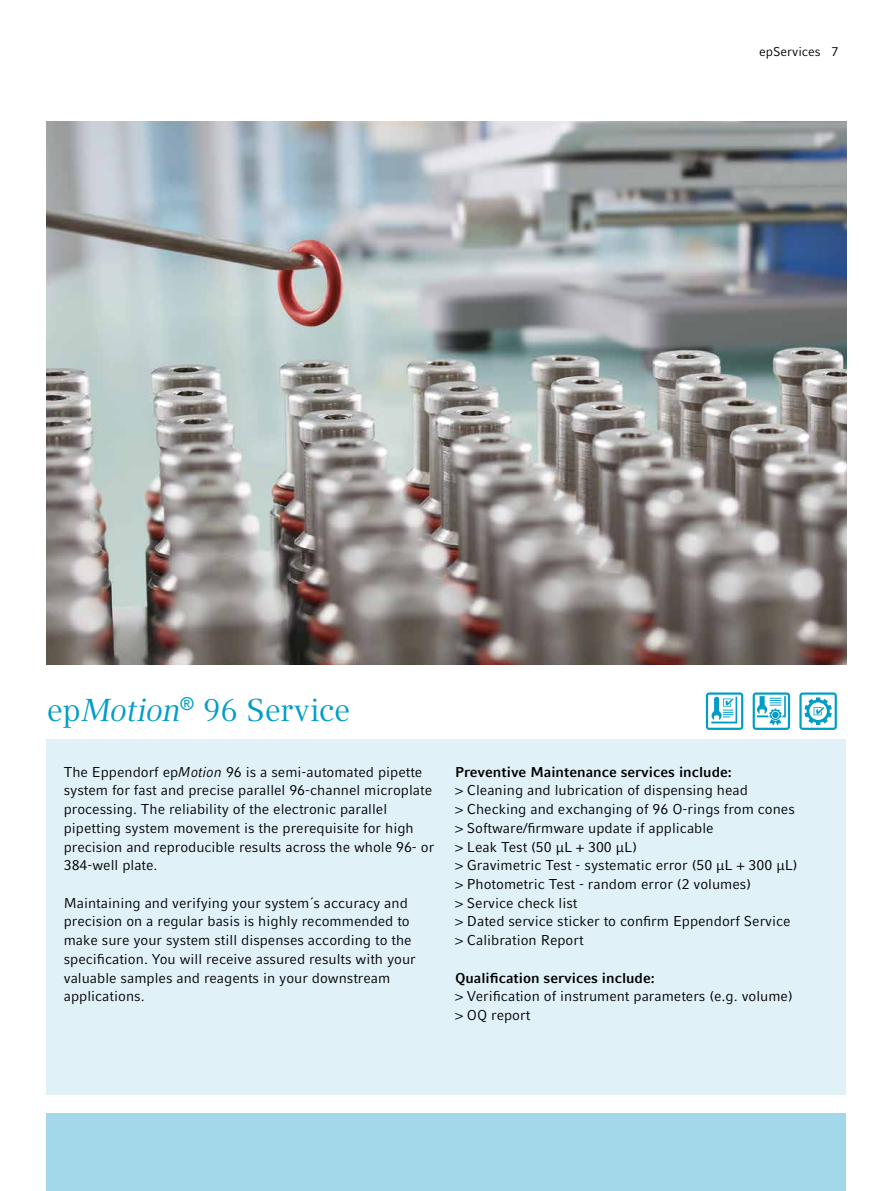
<style>
.page{position:relative;width:893px;height:1191px;background:#fff}
.page>*{position:absolute;margin:0;border:0;box-sizing:border-box;transform-origin:0 0}
.t1{font:31.5px "Compatil Textfor Eppendorf";letter-spacing:-.01em;color:#009dc5}
.t2{font:14.25px/18.8px "Compatil Factfor Eppendorf";color:#000}
.t3{font:12.75px "Compatil Factfor Eppendorf";color:#000}
.s1{font-style:italic}
.s2{font-weight:700}
.s3{font-family:"Compatil Text LT Com"}
</style>
<div class="page">
<div style="left:47px;top:739px;width:799px;height:355px;background:#e0f1f8"></div>
<div style="left:47px;top:1113px;width:799px;height:78px;background:#a3d8ea"></div>
<img style="left:47px;top:122px;width:799px;height:542px">
<svg style="left:753px;top:692px;width:37px;height:38px"></svg>
<svg style="left:706px;top:692px;width:37px;height:38px"></svg>
<svg style="left:799px;top:692px;width:38px;height:38px"></svg>
<p class="t3" style="left:759px;top:44px;width:81px">epServices 7</p>
<h1 class="t1" style="left:47px;top:691px;width:305px">ep<span class="s1">Motion</span><sup>®</sup> 96 Service</h1>
<p class="t2" style="left:64px;top:762px;width:372px">The Eppendorf ep<span class="s1">Motion</span> 96 is a semi-automated pipette system for fast and precise parallel 96-channel microplate processing. The reliability of the electronic parallel pipetting system movement is the prerequisite for high precision and reproducible results across the whole 96- or 384-well plate.</p>
<p class="t2" style="left:64px;top:893px;width:354px">Maintaining and verifying your system´s accuracy and precision on a regular basis is highly recommended to make sure your system still dispenses according to the specification. You will receive assured results with your valuable samples and reagents in your downstream applications.</p>
<p class="t2" style="left:455px;top:762px;width:344px"><span class="s2">Preventive Maintenance services include:<br></span><span class="s3">&gt;</span> Cleaning and lubrication of dispensing head<br><span class="s3">&gt;</span> Checking and exchanging of 96 O-rings from cones <span class="s3">&gt;</span> Software/firmware update if applicable<br><span class="s3">&gt;</span> Leak Test (50 µL + 300 µL)<br><span class="s3">&gt;</span> Gravimetric Test - systematic error (50 µL + 300 µL) <span class="s3">&gt;</span> Photometric Test - random error (2 volumes)<br><span class="s3">&gt;</span> Service check list<br><span class="s3">&gt;</span> Dated service sticker to confirm Eppendorf Service <span class="s3">&gt;</span> Calibration Report</p>
<p class="t2" style="left:455px;top:968px;width:339px"><span class="s2">Qualification services include:<br></span><span class="s3">&gt;</span> Verification of instrument parameters (e.g. volume) <span class="s3">&gt;</span> OQ report</p>
</div>
